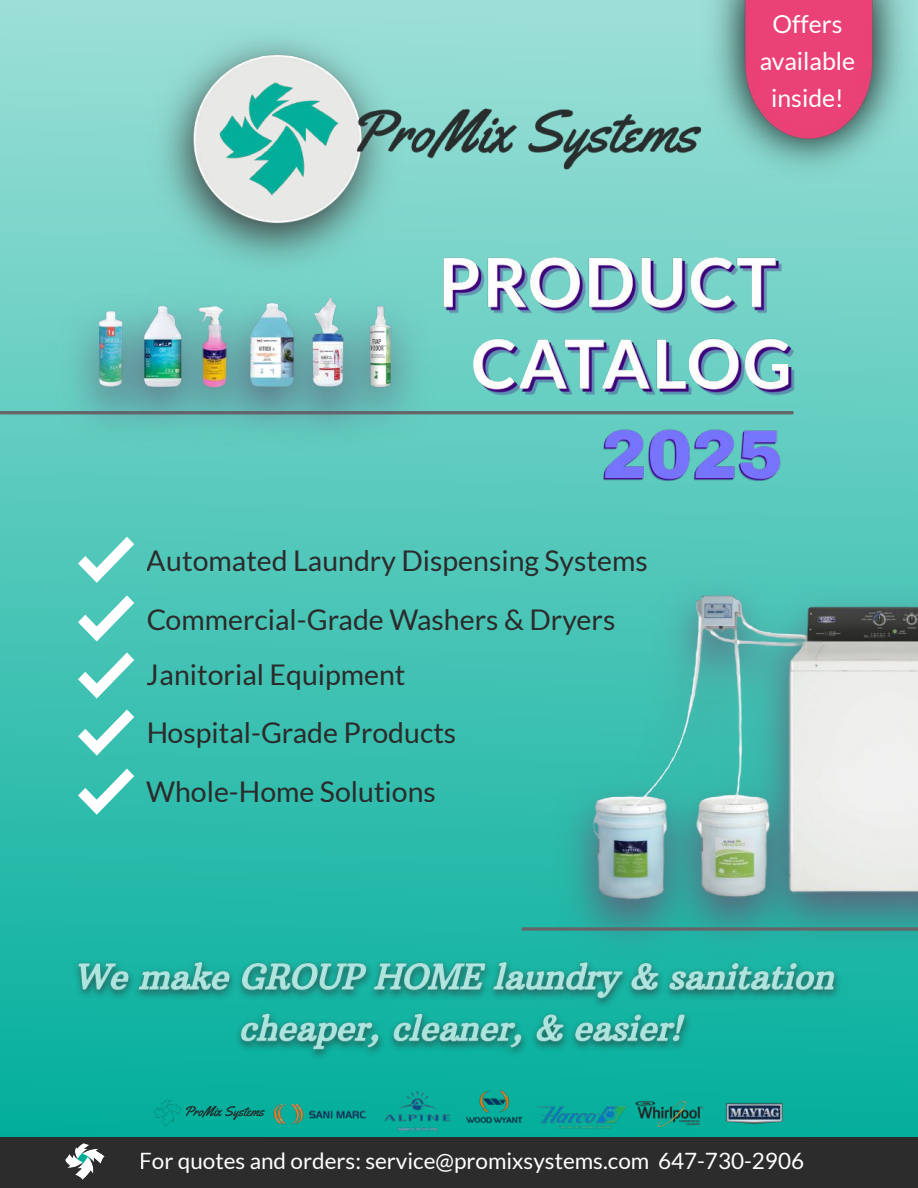
<style>
.page{position:relative;width:918px;height:1188px;background:#fff}
.page>*{position:absolute;margin:0;border:0;box-sizing:border-box;transform-origin:0 0}
.t1{font:28.5px "Lato";color:#2b2b2b}
.t2{font:24.75px/37.2px "Lato";color:#fff;text-align:center}
.t3{font:22.5px "Lato";color:#fff}
</style>
<div class="page">
<div style="left:0;top:0;width:918px;height:1188px;background:linear-gradient(to bottom,#9ddfd7,#00ac99)"></div>
<img style="left:505px;top:479px;width:413px;height:518px">
<img style="left:437px;top:240px;width:363px;height:168px">
<img style="left:599px;top:418px;width:183px;height:77px">
<hr style="left:0;top:411px;width:792px;height:3px;background:#656669">
<img style="left:133px;top:9px;width:284px;height:250px">
<img style="left:185px;top:38px;width:552px;height:202px">
<svg style="left:523px;top:927px;width:394px;height:4px"></svg>
<svg style="left:78px;top:537px;width:56px;height:46px"></svg>
<svg style="left:78px;top:595px;width:56px;height:47px"></svg>
<svg style="left:78px;top:652px;width:56px;height:47px"></svg>
<svg style="left:78px;top:710px;width:56px;height:46px"></svg>
<img style="left:26px;top:268px;width:146px;height:203px">
<img style="left:370px;top:258px;width:52px;height:216px">
<img style="left:61px;top:259px;width:111px;height:210px">
<img style="left:370px;top:265px;width:93px;height:199px">
<img style="left:172px;top:255px;width:198px;height:228px">
<div style="left:0;top:1137px;width:918px;height:51px;background:#2c2c2c"></div>
<img style="left:65px;top:1143px;width:40px;height:37px">
<img style="left:64px;top:951px;width:791px;height:112px">
<img style="left:687px;top:0;width:231px;height:196px">
<svg style="left:78px;top:769px;width:56px;height:46px"></svg>
<img style="left:530px;top:1098px;width:174px;height:34px">
<img style="left:726px;top:1102px;width:56px;height:23px">
<img style="left:466px;top:1088px;width:57px;height:39px">
<img style="left:272px;top:1099px;width:102px;height:31px">
<img style="left:375px;top:1089px;width:85px;height:47px">
<img style="left:146px;top:1090px;width:126px;height:46px">
<p class="t2" style="left:760px;top:5px;width:97px">Offers available inside!</p>
<p class="t1" style="left:147px;top:543px;width:502px">Automated Laundry Dispensing Systems</p>
<p class="t1" style="left:146px;top:602px;width:471px">Commercial-Grade Washers &amp; Dryers</p>
<p class="t1" style="left:147px;top:657px;width:260px">Janitorial Equipment</p>
<p class="t1" style="left:146px;top:714px;width:312px">Hospital-Grade Products</p>
<p class="t1" style="left:146px;top:774px;width:291px">Whole-Home Solutions</p>
<p class="t3" style="left:140px;top:1147px;width:666px">For quotes and orders: service@promixsystems.com 647-730-2906</p>
</div>
